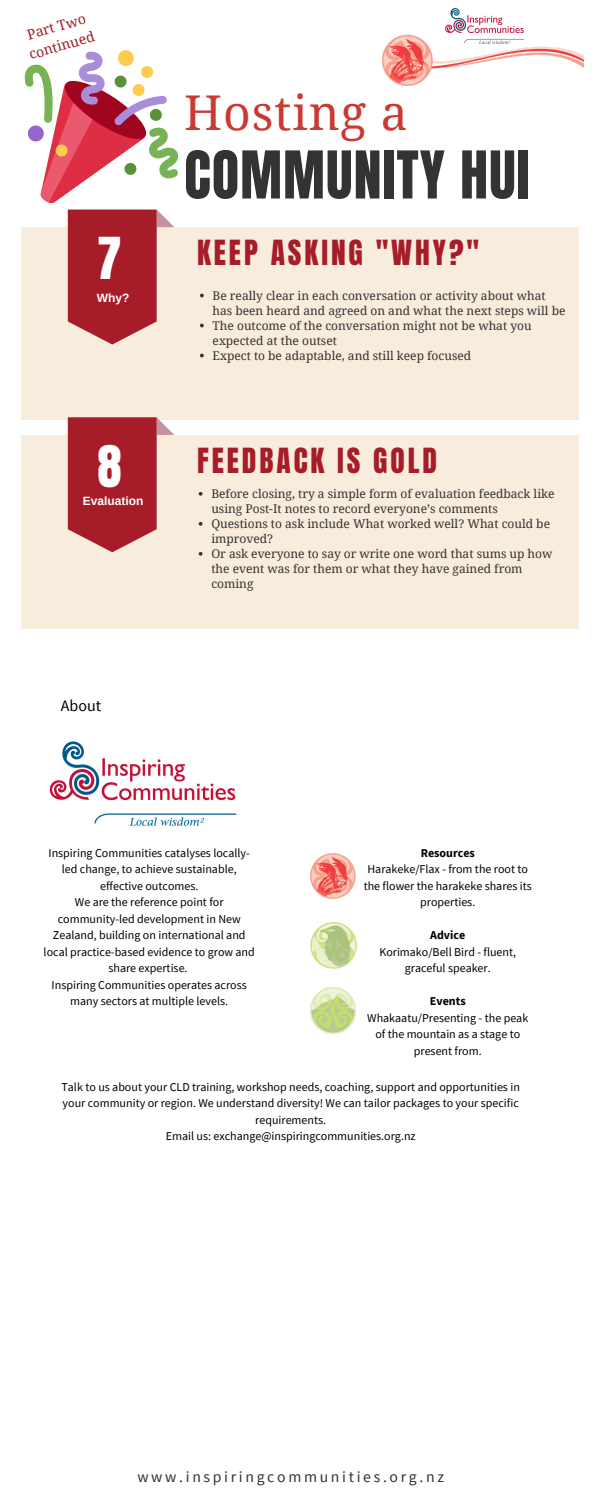
<style>
.page{position:relative;width:600px;height:1500px;background:#fff}
.page>*{position:absolute;margin:0;border:0;box-sizing:border-box;transform-origin:0 0}
.t1{font:56px "Anton";letter-spacing:.02em;color:#333}
.t2{font:49.1px "Anton";color:#fff}
.t3{font:48px "Droid Serif";letter-spacing:.02em;color:#c93a33}
.t4{font:29.5px "Anton";letter-spacing:.1em;color:#a61c28}
.t5{font:16px "Source Sans Pro";color:#000}
.t6{font:15.7px "Source Sans Pro";letter-spacing:.17em;color:#333}
.t7{font:14px/19.5px "Droid Serif";color:#a61c28}
.t8{font:12px/16.5px "Source Sans Pro";color:#000;text-align:center}
.t9{font:12px/15px "Droid Serif";color:#333}
.t10{font:700 12px "Source Sans Pro";color:#000}
.t11{font:700 12px "Arimo";color:#fff}
</style>
<div class="page">
<div style="left:21px;top:227px;width:557px;height:193px;background:#f8ecdd"></div>
<div style="left:21px;top:436px;width:557px;height:192px;background:#f8ecdd"></div>
<svg style="left:200px;top:294px;width:4px;height:3px"></svg>
<svg style="left:200px;top:324px;width:4px;height:3px"></svg>
<svg style="left:200px;top:354px;width:4px;height:3px"></svg>
<svg style="left:199px;top:492px;width:3px;height:4px"></svg>
<svg style="left:199px;top:522px;width:3px;height:4px"></svg>
<svg style="left:199px;top:552px;width:3px;height:4px"></svg>
<svg style="left:68px;top:417px;width:106px;height:135px"></svg>
<svg style="left:24px;top:50px;width:154px;height:295px"></svg>
<img style="left:382px;top:9px;width:201px;height:76px">
<img style="left:49px;top:741px;width:188px;height:85px">
<img style="left:310px;top:854px;width:45px;height:45px">
<img style="left:311px;top:923px;width:45px;height:46px">
<img style="left:310px;top:988px;width:46px;height:46px">
<p class="t7" style="left:21px;top:27px;width:69px;rotate:-16deg">Part Two continued</p>
<h2 class="t2" style="left:97px;top:224px;width:26px">7</h2>
<p class="t11" style="left:97px;top:291px;width:34px">Why?</p>
<h2 class="t2" style="left:98px;top:431px;width:26px">8</h2>
<p class="t11" style="left:83px;top:494px;width:62px">Evaluation</p>
<h3 class="t3" style="left:184px;top:86px;width:225px">Hosting a</h3>
<h1 class="t1" style="left:184px;top:135px;width:347px">COMMUNITY HUI</h1>
<h3 class="t4" style="left:197px;top:231px;width:284px">KEEP ASKING "WHY?"</h3>
<p class="t9" style="left:213px;top:288px;width:354px">Be really clear in each conversation or activity about what has been heard and agreed on and what the next steps will be The outcome of the conversation might not be what you expected at the outset<br>Expect to be adaptable, and still keep focused</p>
<h3 class="t4" style="left:197px;top:439px;width:242px">FEEDBACK IS GOLD</h3>
<p class="t9" style="left:211px;top:486px;width:345px">Before closing, try a simple form of evaluation feedback like using Post-It notes to record everyone’s comments Questions to ask include What worked well? What could be improved?<br>Or ask everyone to say or write one word that sums up how the event was for them or what they have gained from coming</p>
<h3 class="t5" style="left:61px;top:695px;width:42px">About</h3>
<p class="t8" style="left:44px;top:844px;width:213px">Inspiring Communities catalyses locally&shy;led change, to achieve sustainable, effective outcomes.<br>We are the reference point for community-led development in New Zealand, building on international and local practice-based evidence to grow and share expertise.<br>Inspiring Communities operates across many sectors at multiple levels.</p>
<p class="t10" style="left:421px;top:845px;width:56px">Resources</p>
<p class="t8" style="left:364px;top:860px;width:170px">Harakeke/Flax - from the root to the flower the harakeke shares its properties.</p>
<p class="t10" style="left:430px;top:927px;width:37px">Advice</p>
<p class="t8" style="left:379px;top:943px;width:138px">Korimako/Bell Bird - fluent, graceful speaker.</p>
<p class="t10" style="left:430px;top:993px;width:37px">Events</p>
<p class="t8" style="left:367px;top:1009px;width:162px">Whakaatu/Presenting - the peak of the mountain as a stage to present from.</p>
<p class="t8" style="left:62px;top:1078px;width:460px">Talk to us about your CLD training, workshop needs, coaching, support and opportunities in your community or region. We understand diversity! We can tailor packages to your specific requirements.<br>Email us: exchange@inspiringcommunities.org.nz</p>
<h3 class="t6" style="left:137px;top:1466px;width:308px">www.inspiringcommunities.org.nz</h3>
</div>
